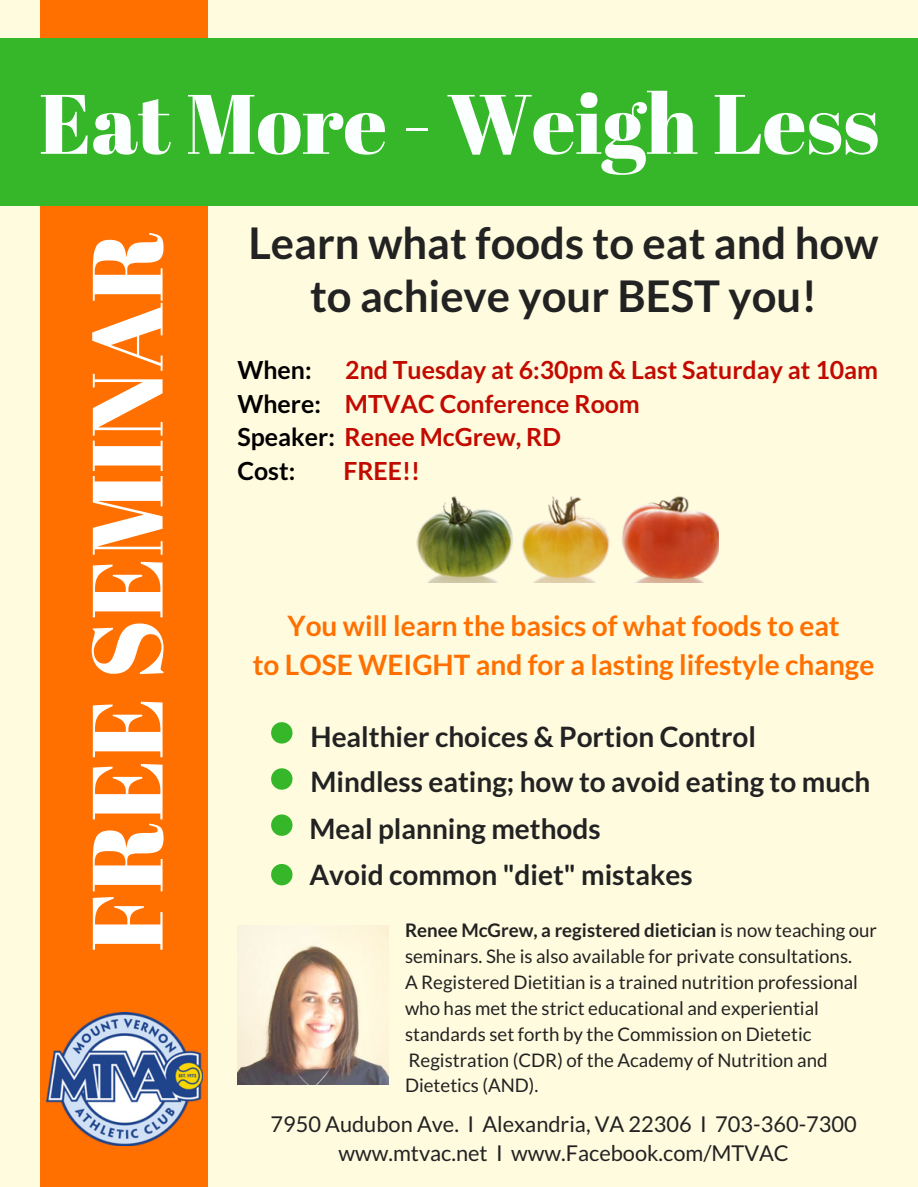
<style>
.page{position:relative;width:918px;height:1187px;background:#fff}
.page>*{position:absolute;margin:0;border:0;box-sizing:border-box;transform-origin:0 0}
.t1{font:99.6px "Abril Fatface";color:#fff}
.t2{font:84px "Abril Fatface";color:#fcffff}
.t3{font:700 43.65px/52.8px "Lato";color:#222;text-align:center}
.t4{font:700 28.05px/46.2px "Lato";color:#222}
.t5{font:700 28.05px/39.3px "Lato";color:#ff7000;text-align:center}
.t6{font:700 24.9px/33.8px "Lato";color:#c20a00}
.t7{font:700 24.9px "Lato";color:#000}
.t8{font:21.75px/29.2px "Lato";color:#222;text-align:center}
.t9{font:18.75px/25.8px "Lato";color:#222}
.s1{color:#000}
.s2{font-weight:700}
</style>
<div class="page">
<div style="left:0;top:0;width:918px;height:1186px;background:#fffbdf"></div>
<div style="left:40px;top:0;width:168px;height:1186px;background:#ff7000"></div>
<div style="left:0;top:38px;width:918px;height:167px;background:#35b729"></div>
<svg style="left:271px;top:722px;width:21px;height:21px"></svg>
<svg style="left:271px;top:768px;width:21px;height:21px"></svg>
<svg style="left:271px;top:814px;width:21px;height:22px"></svg>
<svg style="left:271px;top:864px;width:21px;height:21px"></svg>
<img style="left:237px;top:926px;width:151px;height:158px">
<img style="left:46px;top:1012px;width:156px;height:133px">
<img style="left:416px;top:496px;width:303px;height:86px">
<h2 class="t2" style="left:39px;top:65px;width:842px">Eat More - Weigh Less</h2>
<h1 class="t1" style="left:57px;top:951px;width:722px;rotate:-90deg">FREE SEMINAR</h1>
<h3 class="t3" style="left:248px;top:216px;width:632px">Learn what foods to eat and how to achieve your BEST you!</h3>
<h3 class="t7" style="left:237px;top:354px;width:76px">When:</h3>
<h3 class="t6" style="left:237px;top:352px;width:642px;text-indent:108px">2nd Tuesday at 6:30pm &amp; Last Saturday at 10am<br><span class="s1">Where:</span> MTVAC Conference Room<br><span class="s1">Speaker:</span> Renee McGrew, RD<br><span class="s1">Cost:</span></h3>
<h3 class="t6" style="left:343px;top:453px;width:78px">FREE!!</h3>
<h3 class="t5" style="left:253px;top:605px;width:623px">You will learn the basics of what foods to eat<br>to LOSE WEIGHT and for a lasting lifestyle change</h3>
<h3 class="t4" style="left:309px;top:713px;width:563px">Healthier choices &amp; Portion Control Mindless eating; how to avoid eating to much Meal planning methods<br>Avoid common "diet" mistakes</h3>
<p class="t9" style="left:405px;top:917px;width:474px"><span class="s2">Renee McGrew, a registered dietician</span> is now teaching our seminars. She is also available for private consultations.<br>A Registered Dietitian is a trained nutrition professional who has met the strict educational and experiential standards set forth by the Commission on Dietetic Registration (CDR) of the Academy of Nutrition and Dietetics (AND).</p>
<p class="t8" style="left:270px;top:1108px;width:588px">7950 Audubon Ave. I Alexandria, VA 22306 I 703-360-7300 www.mtvac.net I www.Facebook.com/MTVAC</p>
</div>
